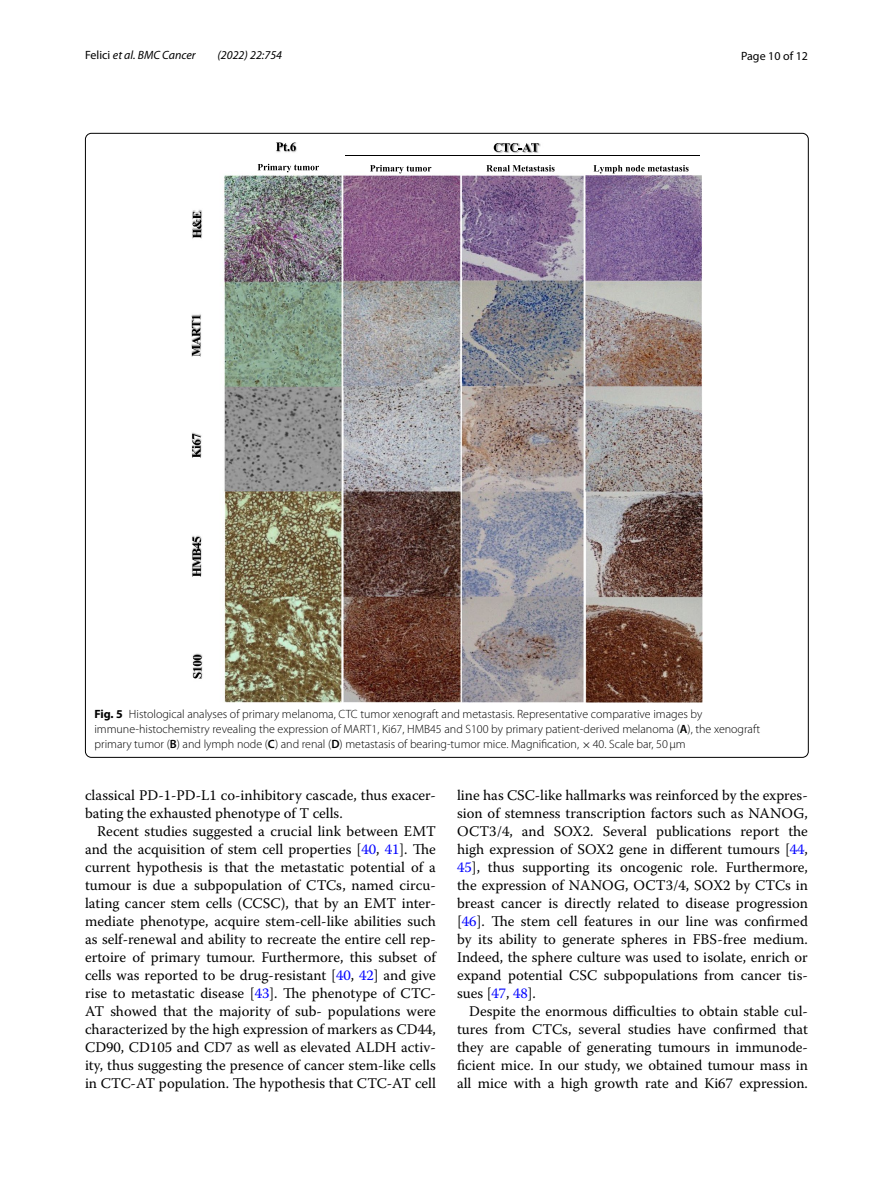
<style>
.page{position:relative;width:893px;height:1187px;background:#fff}
.page>*{position:absolute;margin:0;border:0;box-sizing:border-box;transform-origin:0 0}
.t1{font:14.7px/18px "Warnock Pro";color:#000;text-align:justify}
.t2{font:300 12px/15px "Myriad Pro";color:#000}
.t3{font:italic 12px "Myriad Pro";color:#000}
.t4{font:12px "Myriad Pro";color:#000}
.s1{font-style:normal}
.s2{font-weight:700}
.s3{font-weight:600}
.s4{font-family:"MTSY";font-weight:400}
.s5{color:#00f}
</style>
<div class="page">
<img style="left:192px;top:143px;width:510px;height:559px">
<svg style="left:193px;top:211px;width:8px;height:27px"></svg>
<svg style="left:192px;top:315px;width:8px;height:41px"></svg>
<svg style="left:192px;top:433px;width:9px;height:25px"></svg>
<svg style="left:192px;top:537px;width:9px;height:40px"></svg>
<svg style="left:193px;top:654px;width:9px;height:24px"></svg>
<hr style="left:345px;top:155px;width:354px;height:1px;background:#000">
<svg style="left:370px;top:165px;width:61px;height:8px"></svg>
<svg style="left:486px;top:165px;width:69px;height:6px"></svg>
<svg style="left:593px;top:165px;width:96px;height:8px"></svg>
<svg style="left:276px;top:142px;width:20px;height:9px"></svg>
<svg style="left:494px;top:143px;width:45px;height:9px"></svg>
<svg style="left:258px;top:164px;width:61px;height:8px"></svg>
<p class="t3" style="left:85px;top:48px;width:112px"><span class="s1">Felici</span> et al. BMC Cancer</p>
<p class="t3" style="left:218px;top:48px;width:66px">(2022) 22:754</p>
<p class="t4" style="left:741px;top:48px;width:68px">Page 10 of 12</p>
<p class="t2" style="left:94px;top:706px;width:667px"><span class="s2">Fig. 5</span> Histological analyses of primary melanoma, CTC tumor xenograft and metastasis. Representative comparative images by immune-histochemistry revealing the expression of MART1, Ki67, HMB45 and S100 by primary patient-derived melanoma (<span class="s3">A</span>), the xenograft primary tumor (<span class="s3">B</span>) and lymph node (<span class="s3">C</span>) and renal (<span class="s3">D</span>) metastasis of bearing-tumor mice. Magnification, <span class="s4">×</span>40. Scale bar, 50μm</p>
<p class="t1" style="left:85px;top:785px;width:352px">classical PD-1-PD-L1 co-inhibitory cascade, thus exacer&shy;bating the exhausted phenotype of T cells.</p>
<p class="t1" style="left:85px;top:821px;width:352px;text-indent:12px">Recent studies suggested a crucial link between EMT and the acquisition of stem cell properties [<span class="s5">40</span>, <span class="s5">41</span>]. The current hypothesis is that the metastatic potential of a tumour is due a subpopulation of CTCs, named circu&shy;lating cancer stem cells (CCSC), that by an EMT inter&shy;mediate phenotype, acquire stem-cell-like abilities such as self-renewal and ability to recreate the entire cell rep&shy;ertoire of primary tumour. Furthermore, this subset of cells was reported to be drug-resistant [<span class="s5">40</span>, <span class="s5">42</span>] and give rise to metastatic disease [<span class="s5">43</span>]. The phenotype of CTC-AT showed that the majority of sub- populations were characterized by the high expression of markers as CD44, CD90, CD105 and CD7 as well as elevated ALDH activ&shy;ity, thus suggesting the presence of cancer stem-like cells in CTC-AT population. The hypothesis that CTC-AT cell</p>
<p class="t1" style="left:457px;top:785px;width:352px">line has CSC-like hallmarks was reinforced by the expres&shy;sion of stemness transcription factors such as NANOG, OCT3/4, and SOX2. Several publications report the high expression of SOX2 gene in different tumours [<span class="s5">44</span>, <span class="s5">45</span>], thus supporting its oncogenic role. Furthermore, the expression of NANOG, OCT3/4, SOX2 by CTCs in breast cancer is directly related to disease progression [<span class="s5">46</span>]. The stem cell features in our line was confirmed by its ability to generate spheres in FBS-free medium.<br>Indeed, the sphere culture was used to isolate, enrich or expand potential CSC subpopulations from cancer tis&shy;sues [<span class="s5">47</span>, <span class="s5">48</span>].</p>
<p class="t1" style="left:457px;top:1001px;width:352px;text-indent:12px">Despite the enormous difficulties to obtain stable cul&shy;tures from CTCs, several studies have confirmed that they are capable of generating tumours in immunode&shy;ficient mice. In our study, we obtained tumour mass in all mice with a high growth rate and Ki67 expression.</p>
</div>
